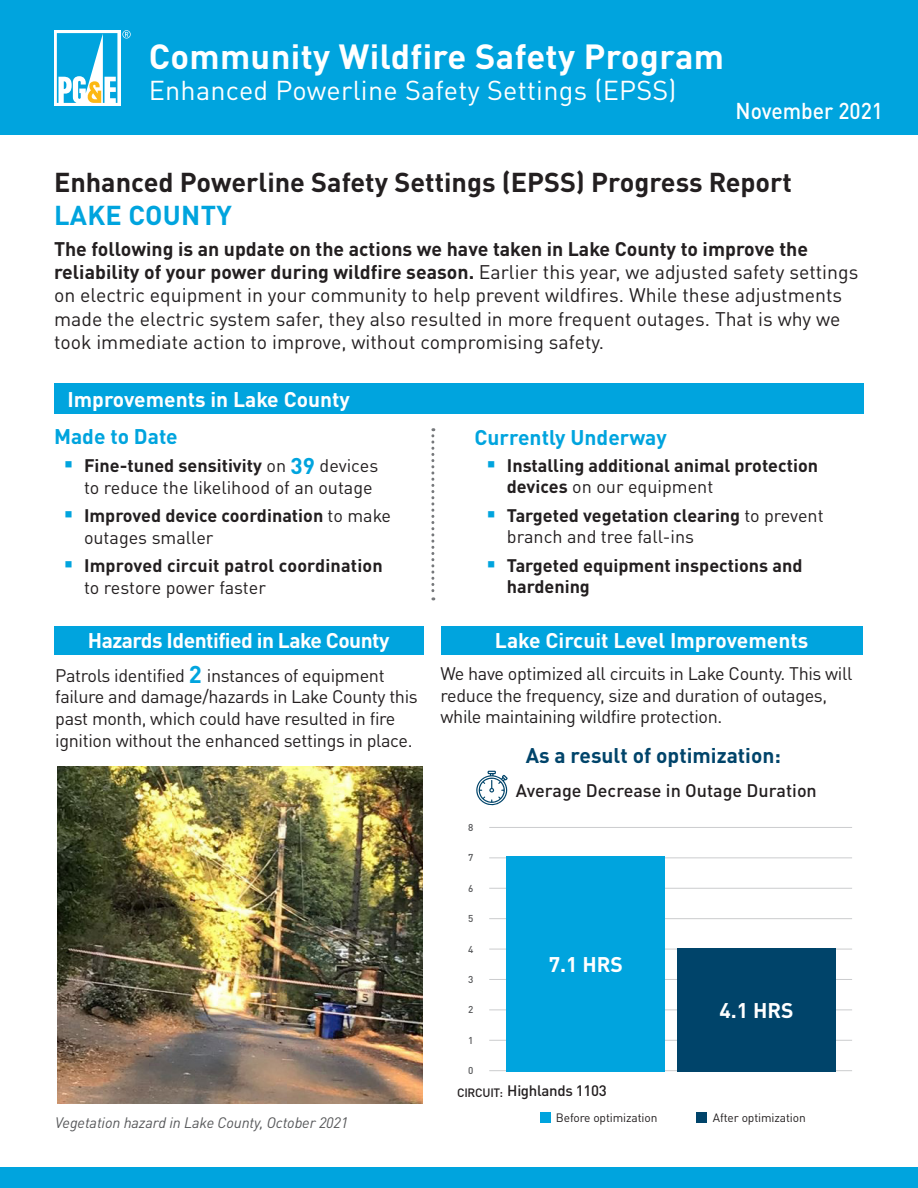
<style>
.page{position:relative;width:918px;height:1188px;background:#fff}
.page>*{position:absolute;margin:0;border:0;box-sizing:border-box;transform-origin:0 0}
.Header_Title{font:700 34.5px "DINOT";letter-spacing:.01em;color:#fff}
.t1{font:700 27px/33px "DINOT";color:#231f20}
.Header_Title-2{font:27px "DINOT";letter-spacing:.01em;color:#fff}
.Header_Date{font:500 22.65px "DINOT";color:#fff;scale:.93 1}
.t2{font:700 21px "DINOT";letter-spacing:-.005em;color:#fff}
.t3{font:700 21px "DINOT";letter-spacing:-.025em;color:#fff}
.t4{font:700 21px "DINOT";color:#00a4de}
.t5{font:700 21px "DINOT";color:#00446a}
.t6{font:19.5px/23.4px "DINOT";color:#231f20}
.t7{font:18px/21.6px "DINOT";letter-spacing:-.02em;color:#231f20}
.t8{font:700 18px/21.6px "DINOT";color:#231f20}
.t9{font:18px/21.6px "DINOT";color:#231f20}
.t10{font:500 18px "DINOT";color:#231f20}
.t11{font:italic 15px "DINOT";letter-spacing:-.01em;color:#57585a}
.t12{font:500 15px "DINOT";letter-spacing:-.02em;color:#231f20}
.t13{font:12px "DINOT";letter-spacing:-.01em;color:#231f20}
.t14{font:500 12px "DINOT";letter-spacing:-.02em;color:#231f20}
.t15{font:500 9.9px "DINOT";color:#57585a}
.s1{color:#00a4de}
.s2{font-weight:700}
.s3{font-weight:700;font-size:22.5px;color:#00a4de}
.s4{font-weight:400}
.s5{font-weight:700;font-size:24px;color:#00a4de}
</style>
<div class="page">
<div style="left:0;top:0;width:918px;height:135px;background:#00a4de"></div>
<div style="left:0;top:1167px;width:918px;height:21px;background:#00a4de"></div>
<svg style="left:54px;top:30px;width:66px;height:76px"></svg>
<svg style="left:57px;top:30px;width:74px;height:73px"></svg>
<svg style="left:431px;top:428px;width:3px;height:172px"></svg>
<div style="left:54px;top:383px;width:810px;height:31px;background:#00a4de"></div>
<div style="left:54px;top:626px;width:369px;height:28px;background:#00a4de"></div>
<div style="left:441px;top:626px;width:422px;height:28px;background:#00a4de"></div>
<hr style="left:489px;top:888px;width:363px;height:1px;background:#cbccce">
<hr style="left:489px;top:827px;width:363px;height:1px;background:#cbccce">
<hr style="left:489px;top:858px;width:363px;height:1px;background:#cbccce">
<hr style="left:489px;top:1070px;width:363px;height:1px;background:#cbccce">
<hr style="left:489px;top:1040px;width:363px;height:1px;background:#cbccce">
<hr style="left:489px;top:1010px;width:363px;height:1px;background:#cbccce">
<hr style="left:489px;top:979px;width:363px;height:1px;background:#cbccce">
<hr style="left:489px;top:918px;width:363px;height:1px;background:#cbccce">
<hr style="left:489px;top:949px;width:363px;height:1px;background:#cbccce">
<div style="left:507px;top:856px;width:158px;height:216px;background:#00a4de"></div>
<div style="left:677px;top:948px;width:159px;height:124px;background:#00446a"></div>
<div style="left:540px;top:1112px;width:11px;height:11px;background:#00a4de"></div>
<div style="left:696px;top:1112px;width:11px;height:11px;background:#00446a"></div>
<svg style="left:476px;top:771px;width:32px;height:35px"></svg>
<img style="left:57px;top:766px;width:365px;height:338px">
<p class="Header_Title" style="left:149px;top:34px;width:577px">Community Wildfire Safety Program</p>
<p class="Header_Title-2" style="left:149px;top:73px;width:529px">Enhanced Powerline Safety Settings (EPSS)</p>
<p class="Header_Date" style="left:736px;top:96px;width:160px">November 2021</p>
<p class="t1" style="left:54px;top:165px;width:740px">Enhanced Powerline Safety Settings (EPSS) Progress Report<br><span class="s1">LAKE COUNTY</span></p>
<p class="t6" style="left:54px;top:237px;width:806px"><span class="s2">The following is an update on the actions we have taken in Lake County to improve the reliability of your power during wildfire season.</span> Earlier this year, we adjusted safety settings on electric equipment in your community to help prevent wildfires. While these adjustments made the electric system safer, they also resulted in more frequent outages. That is why we took immediate action to improve, without compromising safety.</p>
<p class="t2" style="left:68px;top:385px;width:284px">Improvements in Lake County</p>
<p class="t4" style="left:54px;top:423px;width:125px">Made to Date</p>
<p class="t4" style="left:475px;top:424px;width:194px">Currently Underway</p>
<p class="t9" style="left:84px;top:454px;width:296px"><span class="s2">Fine-tuned sensitivity</span> on <span class="s3">39</span> devices to reduce the likelihood of an outage</p>
<p class="t8" style="left:84px;top:504px;width:309px">Improved device coordination <span class="s4">to make outages smaller</span></p>
<p class="t8" style="left:84px;top:554px;width:300px">Improved circuit patrol coordination <span class="s4">to restore power faster</span></p>
<p class="t8" style="left:507px;top:454px;width:313px">Installing additional animal protection devices <span class="s4">on our equipment</span></p>
<p class="t9" style="left:507px;top:504px;width:318px"><span class="s2">Targeted vegetation clearing</span> to prevent branch and tree fall-ins</p>
<p class="t8" style="left:507px;top:554px;width:297px">Targeted equipment inspections and hardening</p>
<p class="t3" style="left:88px;top:627px;width:303px">Hazards Identified in Lake County</p>
<p class="t2" style="left:495px;top:627px;width:315px">Lake Circuit Level Improvements</p>
<p class="t7" style="left:55px;top:664px;width:364px">Patrols identified <span class="s5">2</span> instances of equipment failure and damage/hazards in Lake County this past month, which could have resulted in fire ignition without the enhanced settings in place.</p>
<p class="t11" style="left:55px;top:1112px;width:295px">Vegetation hazard in Lake County, October 2021</p>
<p class="t7" style="left:441px;top:663px;width:413px">We have optimized all circuits in Lake County. This will reduce the frequency, size and duration of outages, while maintaining wildfire protection.</p>
<p class="t5" style="left:526px;top:741px;width:257px">As a result of optimization:</p>
<p class="t15" style="left:468px;top:821px;width:7px">8</p>
<p class="t15" style="left:468px;top:851px;width:7px">7</p>
<p class="t15" style="left:468px;top:882px;width:7px">6</p>
<p class="t15" style="left:468px;top:912px;width:7px">5</p>
<p class="t15" style="left:468px;top:943px;width:7px">4</p>
<p class="t15" style="left:468px;top:973px;width:7px">3</p>
<p class="t15" style="left:468px;top:1003px;width:7px">2</p>
<p class="t15" style="left:468px;top:1034px;width:7px">1</p>
<p class="t15" style="left:468px;top:1064px;width:7px">0</p>
<p class="t10" style="left:516px;top:779px;width:303px">Average Decrease in Outage Duration</p>
<p class="t2" style="left:549px;top:951px;width:76px">7.1 HRS</p>
<p class="t2" style="left:720px;top:997px;width:76px">4.1 HRS</p>
<p class="t12" style="left:507px;top:1081px;width:101px">Highlands 1103</p>
<p class="t14" style="left:457px;top:1085px;width:47px">CIRCUIT:</p>
<p class="t13" style="left:556px;top:1110px;width:103px">Before optimization</p>
<p class="t13" style="left:713px;top:1110px;width:94px">After optimization</p>
</div>
